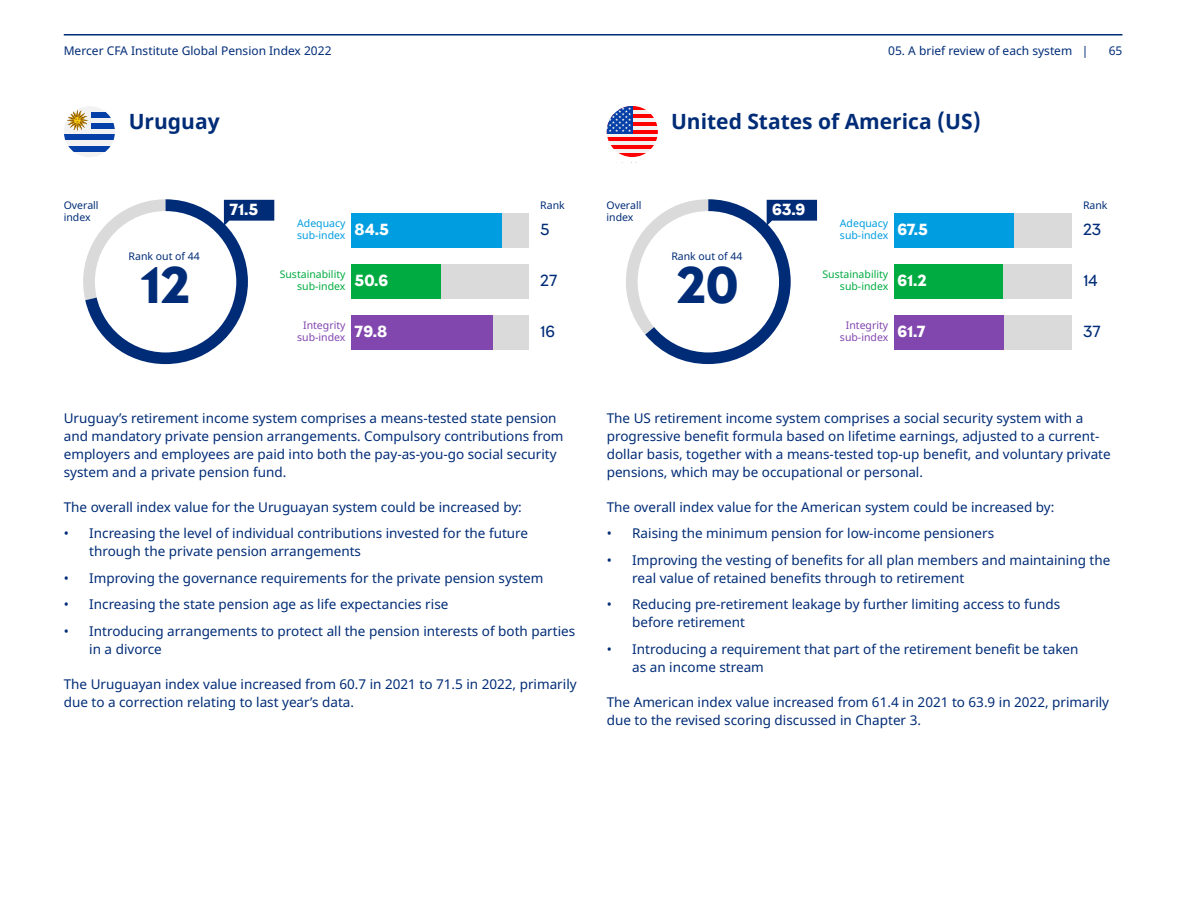
<style>
.page{position:relative;width:1188px;height:918px;background:#fff}
.page>*{position:absolute;margin:0;border:0;box-sizing:border-box;transform-origin:0 0}
.t1{font:700 48px "MMC Display";color:#002c77}
.t2{font:700 21px "Noto Sans";color:#002c77}
.t3{font:700 15px "MMC Display";letter-spacing:-.01em;color:#fff}
.t4{font:15px "MMC Display";color:#002c77}
.t5{font:13.5px/18px "Noto Sans";color:#002c77}
.t6{font:12px "Noto Sans";color:#002c77}
.t7{font:10.5px/12px "Noto Sans";color:#002c77}
.t8{font:10.5px/12px "Noto Sans";color:#00ac41;text-align:right}
.t9{font:10.5px/12px "Noto Sans";color:#8246af;text-align:center}
.t10{font:10.5px/12px "Noto Sans";color:#009de0}
</style>
<div class="page">
<hr style="left:64px;top:34px;width:1059px;height:2px;background:#002c77">
<hr style="left:607px;top:118px;width:51px;height:4px;background:#f2f2f2">
<svg style="left:615px;top:149px;width:35px;height:4px"></svg>
<svg style="left:633px;top:110px;width:17px;height:4px"></svg>
<hr style="left:607px;top:126px;width:51px;height:4px;background:#f2f2f2">
<hr style="left:607px;top:141px;width:51px;height:4px;background:#f2f2f2">
<svg style="left:607px;top:133px;width:51px;height:4px"></svg>
<hr style="left:607px;top:137px;width:51px;height:4px;background:#f00">
<svg style="left:619px;top:153px;width:27px;height:4px"></svg>
<svg style="left:610px;top:145px;width:44px;height:4px"></svg>
<hr style="left:607px;top:130px;width:51px;height:3px;background:#f00">
<svg style="left:633px;top:106px;width:13px;height:4px"></svg>
<hr style="left:607px;top:122px;width:51px;height:4px;background:#f00">
<svg style="left:633px;top:114px;width:21px;height:4px"></svg>
<div style="left:607px;top:106px;width:26px;height:27px;background:#0540a8"></div>
<svg style="left:607px;top:107px;width:24px;height:25px"></svg>
<div style="left:64px;top:106px;width:51px;height:51px;background:#f2f2f2;border-radius:26px"></div>
<svg style="left:92px;top:112px;width:19px;height:6px"></svg>
<div style="left:92px;top:123px;width:23px;height:6px;background:#0540a8"></div>
<div style="left:64px;top:135px;width:51px;height:5px;background:#0540a8"></div>
<svg style="left:68px;top:146px;width:43px;height:6px"></svg>
<svg style="left:67px;top:110px;width:21px;height:21px"></svg>
<div style="left:502px;top:214px;width:27px;height:34px;background:#dadada"></div>
<div style="left:351px;top:214px;width:151px;height:34px;background:#009de0"></div>
<div style="left:441px;top:265px;width:88px;height:34px;background:#dadada"></div>
<div style="left:351px;top:265px;width:90px;height:34px;background:#00ac41"></div>
<div style="left:493px;top:316px;width:36px;height:34px;background:#dadada"></div>
<div style="left:351px;top:316px;width:142px;height:34px;background:#8246af"></div>
<svg style="left:83px;top:199px;width:191px;height:165px"></svg>
<div style="left:1014px;top:214px;width:58px;height:34px;background:#dadada"></div>
<div style="left:894px;top:214px;width:120px;height:34px;background:#009de0"></div>
<div style="left:1003px;top:264px;width:69px;height:34px;background:#dadada"></div>
<div style="left:894px;top:264px;width:109px;height:34px;background:#00ac41"></div>
<div style="left:1004px;top:316px;width:68px;height:34px;background:#dadada"></div>
<div style="left:894px;top:316px;width:110px;height:34px;background:#8246af"></div>
<svg style="left:626px;top:199px;width:191px;height:165px"></svg>
<p class="t6" style="left:64px;top:42px;width:269px">Mercer CFA Institute Global Pension Index 2022</p>
<p class="t6" style="left:1109px;top:42px;width:15px">65</p>
<p class="t6" style="left:888px;top:43px;width:202px">05. A brief review of each system |</p>
<h2 class="t2" style="left:129px;top:106px;width:92px">Uruguay</h2>
<h2 class="t2" style="left:671px;top:106px;width:311px">United States of America (US)</h2>
<p class="t7" style="left:64px;top:200px;width:36px">Overall index</p>
<p class="t7" style="left:540px;top:200px;width:26px">Rank</p>
<p class="t10" style="left:297px;top:218px;width:50px">Adequacy sub-index</p>
<p class="t8" style="left:280px;top:269px;width:67px">Sustainability sub-index</p>
<p class="t9" style="left:297px;top:320px;width:50px">Integrity sub-index</p>
<p class="t3" style="left:229px;top:200px;width:30px">71.5</p>
<p class="t3" style="left:355px;top:220px;width:36px">84.5</p>
<p class="t3" style="left:355px;top:271px;width:35px">50.6</p>
<p class="t3" style="left:355px;top:322px;width:34px">79.8</p>
<p class="t4" style="left:540px;top:220px;width:11px">5</p>
<p class="t4" style="left:540px;top:271px;width:19px">27</p>
<p class="t4" style="left:540px;top:322px;width:16px">16</p>
<p class="t7" style="left:129px;top:251px;width:73px">Rank out of 44</p>
<h1 class="t1" style="left:140px;top:253px;width:51px">12</h1>
<p class="t5" style="left:64px;top:409px;width:501px">Uruguay’s retirement income system comprises a means-tested state pension and mandatory private pension arrangements. Compulsory contributions from employers and employees are paid into both the pay-as-you-go social security system and a private pension fund.</p>
<p class="t5" style="left:64px;top:498px;width:460px">The overall index value for the Uruguayan system could be increased by:</p>
<p class="t5" style="left:89px;top:525px;width:440px;text-indent:-26px">• Increasing the level of individual contributions invested for the future through the private pension arrangements</p>
<p class="t5" style="left:64px;top:569px;width:481px">• Improving the governance requirements for the private pension system</p>
<p class="t5" style="left:64px;top:596px;width:386px">• Increasing the state pension age as life expectancies rise</p>
<p class="t5" style="left:89px;top:622px;width:487px;text-indent:-26px">• Introducing arrangements to protect all the pension interests of both parties in a divorce</p>
<p class="t5" style="left:64px;top:675px;width:514px">The Uruguayan index value increased from 60.7 in 2021 to 71.5 in 2022, primarily due to a correction relating to last year’s data.</p>
<p class="t7" style="left:607px;top:200px;width:36px">Overall index</p>
<p class="t7" style="left:1083px;top:200px;width:26px">Rank</p>
<p class="t10" style="left:840px;top:218px;width:50px">Adequacy sub-index</p>
<p class="t8" style="left:822px;top:269px;width:67px">Sustainability sub-index</p>
<p class="t9" style="left:840px;top:320px;width:50px">Integrity sub-index</p>
<p class="t3" style="left:772px;top:200px;width:34px">63.9</p>
<p class="t3" style="left:897px;top:220px;width:32px">67.5</p>
<p class="t3" style="left:897px;top:271px;width:31px">61.2</p>
<p class="t3" style="left:897px;top:322px;width:30px">61.7</p>
<p class="t4" style="left:1083px;top:220px;width:20px">23</p>
<p class="t4" style="left:1083px;top:271px;width:16px">14</p>
<p class="t4" style="left:1083px;top:322px;width:19px">37</p>
<p class="t7" style="left:671px;top:251px;width:73px">Rank out of 44</p>
<h1 class="t1" style="left:677px;top:253px;width:64px">20</h1>
<p class="t5" style="left:607px;top:409px;width:505px">The US retirement income system comprises a social security system with a progressive benefit formula based on lifetime earnings, adjusted to a current&shy;dollar basis, together with a means-tested top-up benefit, and voluntary private pensions, which may be occupational or personal.</p>
<p class="t5" style="left:607px;top:498px;width:449px">The overall index value for the American system could be increased by:</p>
<p class="t5" style="left:607px;top:524px;width:389px">• Raising the minimum pension for low-income pensioners</p>
<p class="t5" style="left:632px;top:551px;width:480px;text-indent:-26px">• Improving the vesting of benefits for all plan members and maintaining the real value of retained benefits through to retirement</p>
<p class="t5" style="left:632px;top:595px;width:430px;text-indent:-26px">• Reducing pre-retirement leakage by further limiting access to funds before retirement</p>
<p class="t5" style="left:632px;top:640px;width:448px;text-indent:-26px">• Introducing a requirement that part of the retirement benefit be taken as an income stream</p>
<p class="t5" style="left:607px;top:693px;width:504px">The American index value increased from 61.4 in 2021 to 63.9 in 2022, primarily due to the revised scoring discussed in Chapter 3.</p>
</div>
